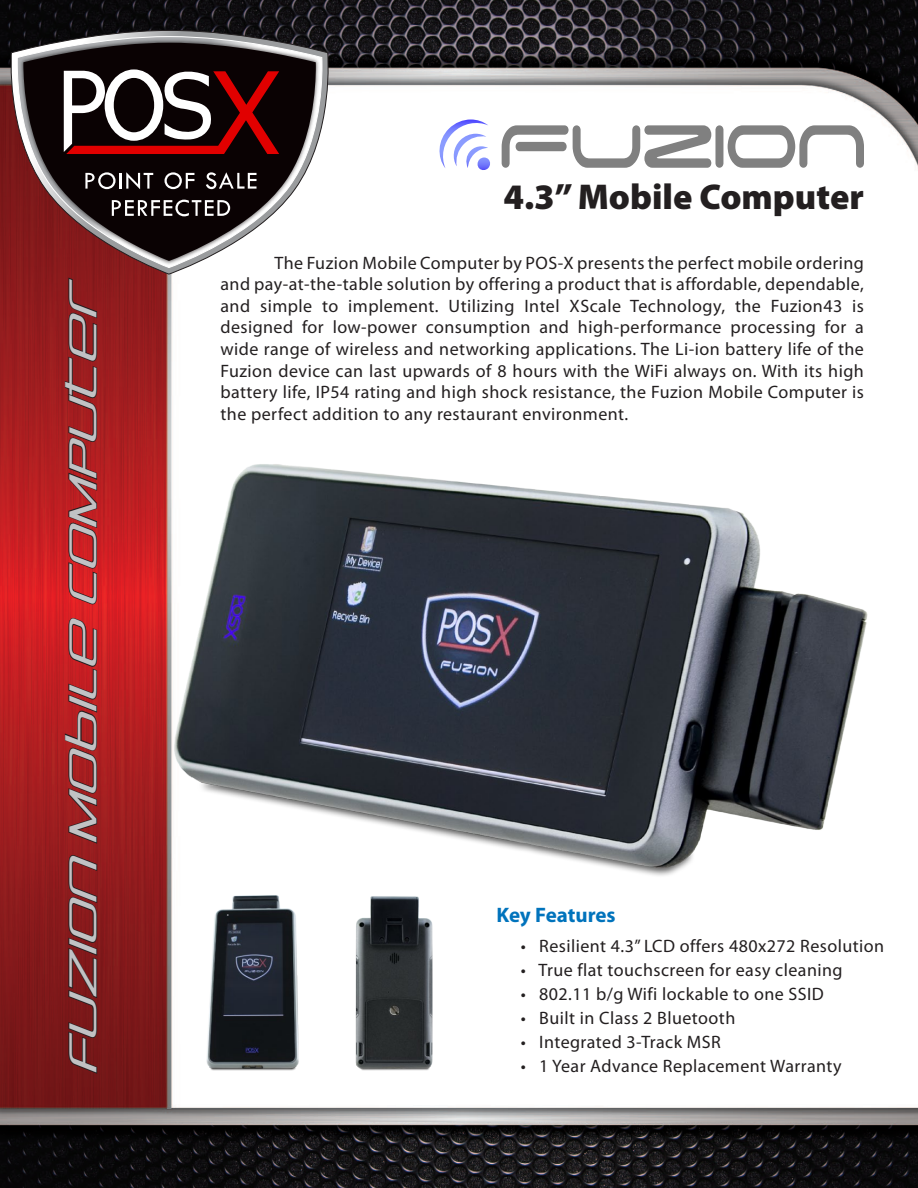
<style>
.page{position:relative;width:918px;height:1188px;background:#fff}
.page>*{position:absolute;margin:0;border:0;box-sizing:border-box;transform-origin:0 0}
.t1{font:54px "Stasmic";color:#c1c2c4;scale:.6 1}
.t2{font:900 36px "Myriad Pro";color:#231f20}
.t3{font:700 21px "Myriad Pro";letter-spacing:-.005em;color:#0073bc}
.t4{font:18px/21.6px "Myriad Pro";letter-spacing:.025em;color:#231f20;text-align:justify}
</style>
<div class="page">
<img style="left:0;top:0;width:918px;height:1188px">
<svg style="left:67px;top:855px;width:31px;height:220px;background:#6c191b"></svg>
<svg style="left:64px;top:618px;width:34px;height:227px;background:#951e20"></svg>
<svg style="left:64px;top:276px;width:34px;height:329px;background:#931d20"></svg>
<svg style="left:5px;top:30px;width:329px;height:245px"></svg>
<img style="left:17px;top:37px;width:305px;height:230px">
<svg style="left:23px;top:43px;width:293px;height:218px;fill:#0a0203"></svg>
<svg style="left:85px;top:172px;width:68px;height:17px"></svg>
<svg style="left:165px;top:172px;width:29px;height:17px"></svg>
<svg style="left:206px;top:172px;width:51px;height:17px"></svg>
<svg style="left:112px;top:200px;width:118px;height:16px"></svg>
<svg style="left:64px;top:65px;width:215px;height:89px"></svg>
<img style="left:152px;top:398px;width:729px;height:486px">
<svg style="left:436px;top:120px;width:55px;height:51px"></svg>
<svg style="left:502px;top:125px;width:362px;height:43px"></svg>
<img style="left:344px;top:892px;width:140px;height:181px">
<img style="left:164px;top:892px;width:180px;height:181px">
<p class="t1" style="left:60px;top:1074px;width:1327px;rotate:-90deg">FUZION MOBIL E COMPUTER</p>
<p class="t2" style="left:503px;top:176px;width:362px">4.3” Mobile Computer</p>
<p class="t4" style="left:220px;top:251px;width:645px;text-indent:54px">The Fuzion Mobile Computer by POS-X presents the perfect mobile ordering and pay-at-the-table solution by offering a product that is affordable, dependable, and simple to implement. Utilizing Intel XScale Technology, the Fuzion43 is designed for low-power consumption and high-performance processing for a wide range of wireless and networking applications. The Li-ion battery life of the Fuzion device can last upwards of 8 hours with the WiFi always on. With its high battery life, IP54 rating and high shock resistance, the Fuzion Mobile Computer is the perfect addition to any restaurant environment.</p>
<p class="t3" style="left:496px;top:901px;width:121px">Key Features</p>
<p class="t4" style="left:521px;top:935px;width:365px">• Resilient 4.3” LCD offers 480x272 Resolution</p>
<p class="t4" style="left:521px;top:959px;width:323px">• True flat touchscreen for easy cleaning</p>
<p class="t4" style="left:521px;top:983px;width:305px">• 802.11 b/g Wifi lockable to one SSID</p>
<p class="t4" style="left:521px;top:1007px;width:216px">• Built in Class 2 Bluetooth</p>
<p class="t4" style="left:521px;top:1031px;width:202px">• Integrated 3-Track MSR</p>
<p class="t4" style="left:521px;top:1055px;width:322px">• 1 Year Advance Replacement Warranty</p>
</div>
